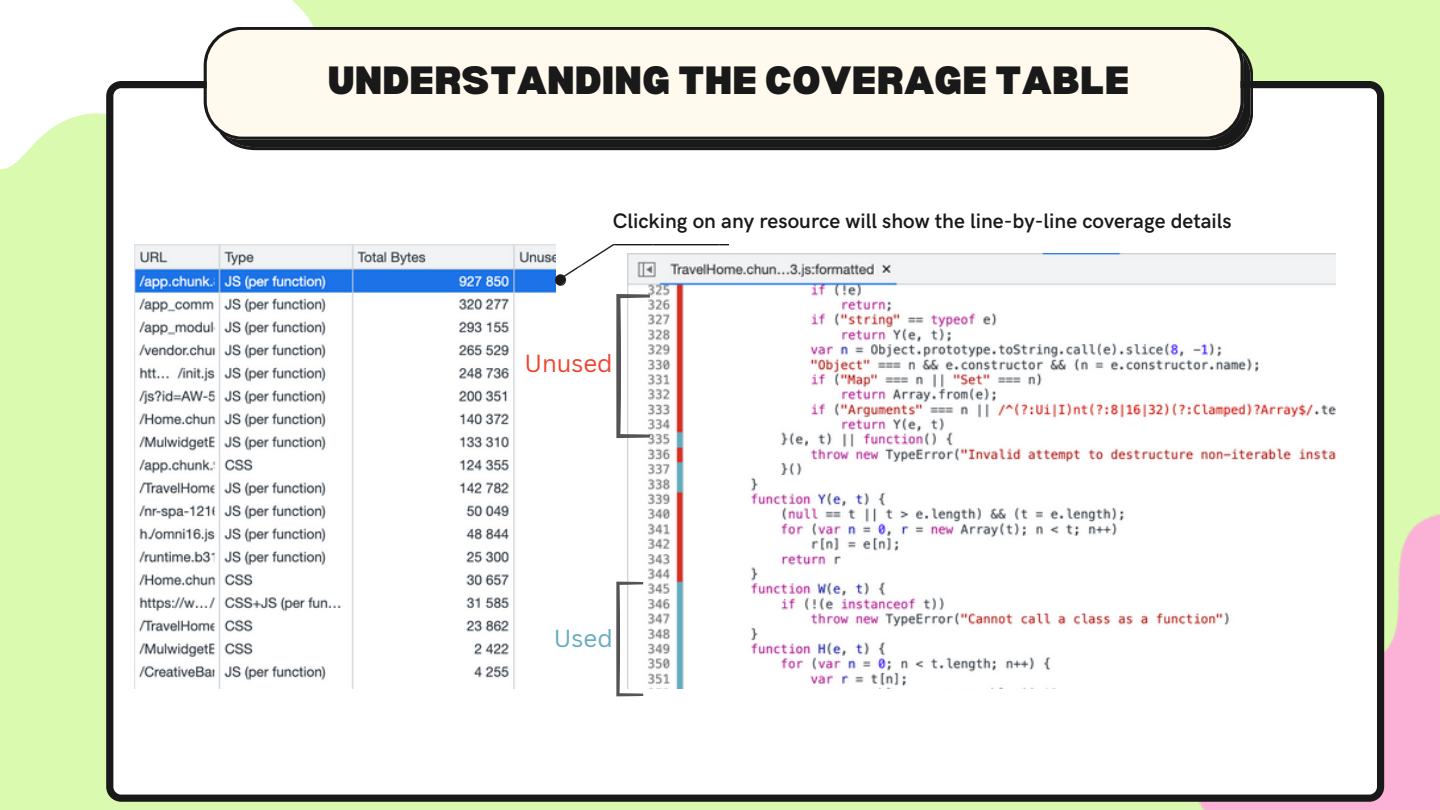
<style>
.page{position:relative;width:1440px;height:810px;background:#dafab0}
.page>*{position:absolute;margin:0;border:0;box-sizing:border-box;transform-origin:0 0}
.t1{font:900 38.6px "Bernoru";color:#191919}
.t2{font:24px "Canva Sans";color:#ee442f}
.t3{font:24px "Canva Sans";color:#63acbe}
.t4{font:600 21px "HK Grotesk";color:#191919}
</style>
<div class="page">
<img style="left:1198px;top:461px;width:242px;height:349px">
<img style="left:0;top:0;width:314px;height:170px">
<div style="left:106px;top:81px;width:1278px;height:721px;background:#fff"></div>
<svg style="left:204px;top:27px;width:1049px;height:123px;background:#dfdacf"></svg>
<img style="left:135px;top:245px;width:420px;height:444px">
<img style="left:555px;top:245px;width:173px;height:40px">
<img style="left:627px;top:253px;width:709px;height:435px">
<svg style="left:616px;top:294px;width:34px;height:144px;background:#dedede"></svg>
<svg style="left:616px;top:582px;width:27px;height:114px;background:#dfdfdf"></svg>
<p class="t1" style="left:327px;top:59px;width:804px">UNDERSTANDING THE COVERAGE TABLE</p>
<p class="t4" style="left:613px;top:209px;width:621px">Clicking on any resource will show the line-by-line coverage details</p>
<p class="t2" style="left:524px;top:347px;width:90px">Unused</p>
<p class="t3" style="left:554px;top:622px;width:60px">Used</p>
</div>
